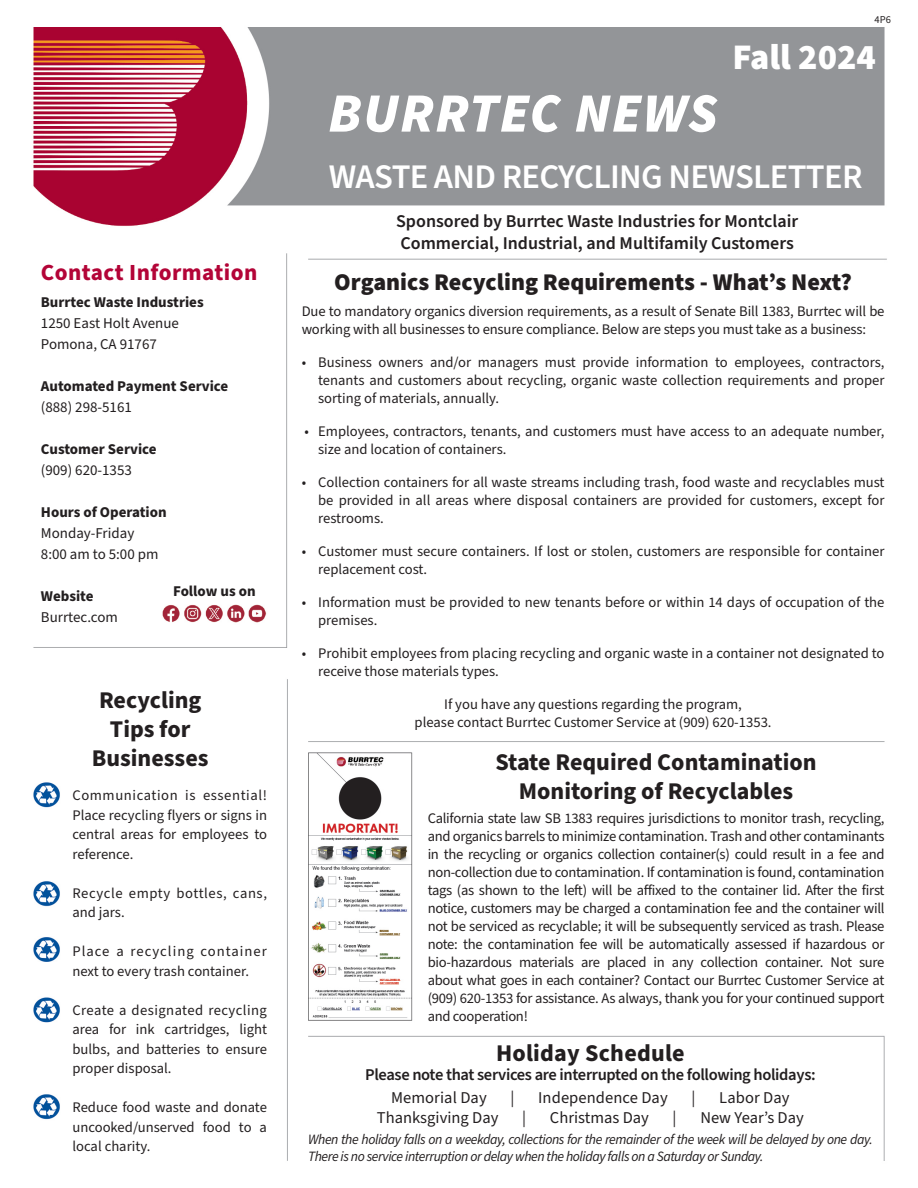
<style>
.page{position:relative;width:918px;height:1188px;background:#fff}
.page>*{position:absolute;margin:0;border:0;box-sizing:border-box;transform-origin:0 0}
.t1{font:italic 900 55.5px "Source Sans Pro";letter-spacing:.02em;color:#fff}
.t2{font:900 36px "Source Sans Pro";color:#fff}
.t3{font:600 34.5px "Source Sans Pro";letter-spacing:-.02em;color:#fff}
.t4{font:700 24px/28.8px "Source Sans Pro";color:#231f20;text-align:center}
.t5{font:900 24px "Source Sans Pro";color:#231f20}
.t6{font:700 23.1px "Source Sans Pro";letter-spacing:.02em;color:#b30437}
.t7{font:600 18px/22.5px "Source Sans Pro";color:#231f20}
.t8{font:16.5px "Source Sans Pro";color:#231f20}
.t9{font:600 16.5px "Source Sans Pro";letter-spacing:-.02em;color:#231f20}
.t10{font:15px/21px "Source Sans Pro";color:#231f20}
.t11{font:700 15px "Source Sans Pro";color:#231f20}
.t12{font:14.7px/18px "Source Sans Pro";color:#231f20;text-align:justify}
.t13{font:14.7px/19.5px "Source Sans Pro";letter-spacing:.035em;color:#231f20}
.t14{font:14.7px/19.5px "Source Sans Pro";letter-spacing:.04em;color:#231f20}
.t15{font:italic 14.25px/17.1px "Source Sans Pro";letter-spacing:-.03em;color:#231f20}
.t16{font:10.5px "Source Sans Pro";color:#231f20}
</style>
<div class="page">
<img style="left:33px;top:27px;width:854px;height:1134px">
<h3 class="t6" style="left:41px;top:257px;width:218px">Contact Information</h3>
<p class="t11" style="left:41px;top:292px;width:164px">Burrtec Waste Industries</p>
<p class="t10" style="left:41px;top:313px;width:139px">1250 East Holt Avenue<br>Pomona, CA 91767</p>
<p class="t11" style="left:41px;top:376px;width:189px">Automated Payment Service</p>
<p class="t10" style="left:41px;top:397px;width:93px">(888) 298-5161</p>
<p class="t11" style="left:41px;top:439px;width:117px">Customer Service</p>
<p class="t10" style="left:41px;top:460px;width:93px">(909) 620-1353</p>
<p class="t11" style="left:41px;top:502px;width:127px">Hours of Operation</p>
<p class="t10" style="left:41px;top:523px;width:119px">Monday-Friday<br>8:00 am to 5:00 pm</p>
<p class="t11" style="left:41px;top:586px;width:54px">Website</p>
<p class="t10" style="left:41px;top:607px;width:78px">Burrtec.com</p>
<p class="t11" style="left:173px;top:581px;width:84px">Follow us on</p>
<h3 class="t4" style="left:92px;top:686px;width:118px">Recycling<br>Tips for<br>Businesses</h3>
<p class="t12" style="left:72px;top:786px;width:196px;line-height:19.5px">Communication is essential!<br>Place recycling flyers or signs in central areas for employees to reference.</p>
<p class="t14" style="left:72px;top:884px;width:196px">Recycle empty bottles, cans, and jars.</p>
<p class="t13" style="left:72px;top:942px;width:196px">Place a recycling container next to every trash container.</p>
<p class="t12" style="left:72px;top:1001px;width:196px;line-height:19.5px">Create a designated recycling area for ink cartridges, light bulbs, and batteries to ensure proper disposal.</p>
<p class="t12" style="left:72px;top:1098px;width:196px;line-height:19.5px">Reduce food waste and donate uncooked/unserved food to a local charity.</p>
<p class="t16" style="left:875px;top:13px;width:18px">4P6</p>
<h2 class="t2" style="left:732px;top:32px;width:145px">Fall 2024</h2>
<h1 class="t1" style="left:328px;top:75px;width:391px">BURRTEC NEWS</h1>
<h3 class="t3" style="left:329px;top:153px;width:535px">WASTE AND RECYCLING NEWSLETTER</h3>
<p class="t7" style="left:396px;top:210px;width:404px">Sponsored by Burrtec Waste Industries for Montclair<br>Commercial, Industrial, and Multifamily Customers</p>
<h3 class="t5" style="left:334px;top:266px;width:519px">Organics Recycling Requirements - What’s Next?</h3>
<p class="t12" style="left:302px;top:302px;width:584px">Due to mandatory organics diversion requirements, as a result of Senate Bill 1383, Burrtec will be working with all businesses to ensure compliance. Below are steps you must take as a business:</p>
<p class="t12" style="left:318px;top:353px;width:568px;text-indent:-16px">• Business owners and/or managers must provide information to employees, contractors, tenants and customers about recycling, organic waste collection requirements and proper sorting of materials, annually.</p>
<p class="t12" style="left:318px;top:422px;width:568px;text-indent:-14px">• Employees, contractors, tenants, and customers must have access to an adequate number, size and location of containers.</p>
<p class="t12" style="left:318px;top:473px;width:568px;text-indent:-16px">• Collection containers for all waste streams including trash, food waste and recyclables must be provided in all areas where disposal containers are provided for customers, except for restrooms.</p>
<p class="t12" style="left:318px;top:542px;width:568px;text-indent:-16px">• Customer must secure containers. If lost or stolen, customers are responsible for container replacement cost.</p>
<p class="t12" style="left:318px;top:593px;width:568px;text-indent:-16px">• Information must be provided to new tenants before or within 14 days of occupation of the premises.</p>
<p class="t12" style="left:318px;top:644px;width:568px;text-indent:-16px">• Prohibit employees from placing recycling and organic waste in a container not designated to receive those materials types.</p>
<p class="t12" style="left:415px;top:695px;width:358px;text-align:center">If you have any questions regarding the program,<br>please contact Burrtec Customer Service at (909) 620-1353.</p>
<h3 class="t4" style="left:496px;top:749px;width:323px">State Required Contamination<br>Monitoring of Recyclables</h3>
<p class="t12" style="left:428px;top:809px;width:458px">California state law SB 1383 requires jurisdictions to monitor trash, recycling, and organics barrels to minimize contamination. Trash and other contaminants in the recycling or organics collection container(s) could result in a fee and non-collection due to contamination. If contamination is found, contamination tags (as shown to the left) will be affixed to the container lid. After the first notice, customers may be charged a contamination fee and the container will not be serviced as recyclable; it will be subsequently serviced as trash. Please note: the contamination fee will be automatically assessed if hazardous or bio-hazardous materials are placed in any collection container. Not sure about what goes in each container? Contact our Burrtec Customer Service at (909) 620-1353 for assistance. As always, thank you for your continued support and cooperation!</p>
<h3 class="t4" style="left:496px;top:1039px;width:190px">Holiday Schedule</h3>
<p class="t9" style="left:365px;top:1064px;width:452px">Please note that services are interrupted on the following holidays:</p>
<p class="t8" style="left:391px;top:1086px;width:97px">Memorial Day</p>
<p class="t8" style="left:510px;top:1086px;width:5px">|</p>
<p class="t8" style="left:538px;top:1086px;width:131px">Independence Day</p>
<p class="t8" style="left:692px;top:1086px;width:5px">|</p>
<p class="t8" style="left:719px;top:1086px;width:72px">Labor Day</p>
<p class="t8" style="left:377px;top:1106px;width:123px">Thanksgiving Day</p>
<p class="t8" style="left:522px;top:1106px;width:5px">|</p>
<p class="t8" style="left:550px;top:1106px;width:100px">Christmas Day</p>
<p class="t8" style="left:673px;top:1106px;width:5px">|</p>
<p class="t8" style="left:700px;top:1106px;width:105px">New Year’s Day</p>
<p class="t15" style="left:308px;top:1131px;width:566px">When the holiday falls on a weekday, collections for the remainder of the week will be delayed by one day.<br>There is no service interruption or delay when the holiday falls on a Saturday or Sunday.</p>
</div>
